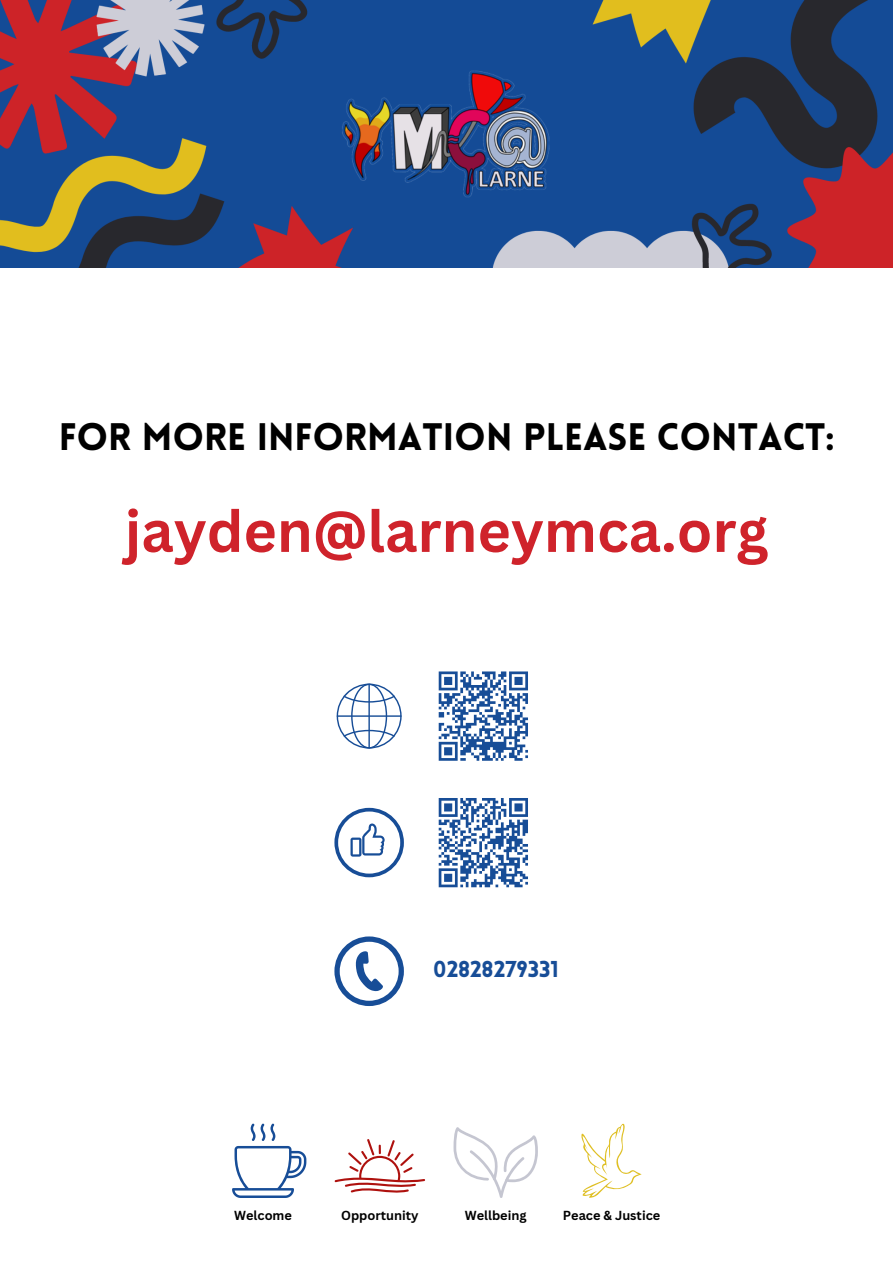
<style>
.page{position:relative;width:893px;height:1263px;background:#fff}
.page>*{position:absolute;margin:0;border:0;box-sizing:border-box;transform-origin:0 0}
.t1{font:700 57px "Canva Sans";color:#cf232b}
.t2{font:900 37.5px "Lovelo";color:#000}
.t3{font:900 22.5px "Lovelo";color:#174d97}
.t4{font:700 12.75px "Canva Sans";color:#000}
</style>
<div class="page">
<img style="left:0;top:0;width:893px;height:268px">
<svg style="left:232px;top:1123px;width:74px;height:75px"></svg>
<svg style="left:334px;top:1139px;width:91px;height:54px"></svg>
<svg style="left:453px;top:1127px;width:85px;height:71px"></svg>
<svg style="left:581px;top:1124px;width:60px;height:74px"></svg>
<svg style="left:334px;top:936px;width:70px;height:70px"></svg>
<svg style="left:334px;top:808px;width:70px;height:69px"></svg>
<svg style="left:337px;top:684px;width:64px;height:64px"></svg>
<hr style="left:337px;top:715px;width:64px;height:2px;background:#174d97">
<svg style="left:438px;top:671px;width:90px;height:90px"></svg>
<svg style="left:438px;top:798px;width:90px;height:90px"></svg>
<p class="t2" style="left:59px;top:422px;width:777px">FOR MORE INFORMATION PLEASE CONTACT:</p>
<p class="t1" style="left:125px;top:491px;width:645px">jayden@larneymca.org</p>
<p class="t3" style="left:433px;top:960px;width:127px">02828279331</p>
<h2 class="t4" style="left:234px;top:1206px;width:59px">Welcome</h2>
<h1 class="t4" style="left:341px;top:1206px;width:79px">Opportunity</h1>
<p class="t4" style="left:465px;top:1206px;width:63px">Wellbeing</p>
<p class="t4" style="left:563px;top:1206px;width:99px">Peace &amp; Justice</p>
</div>
